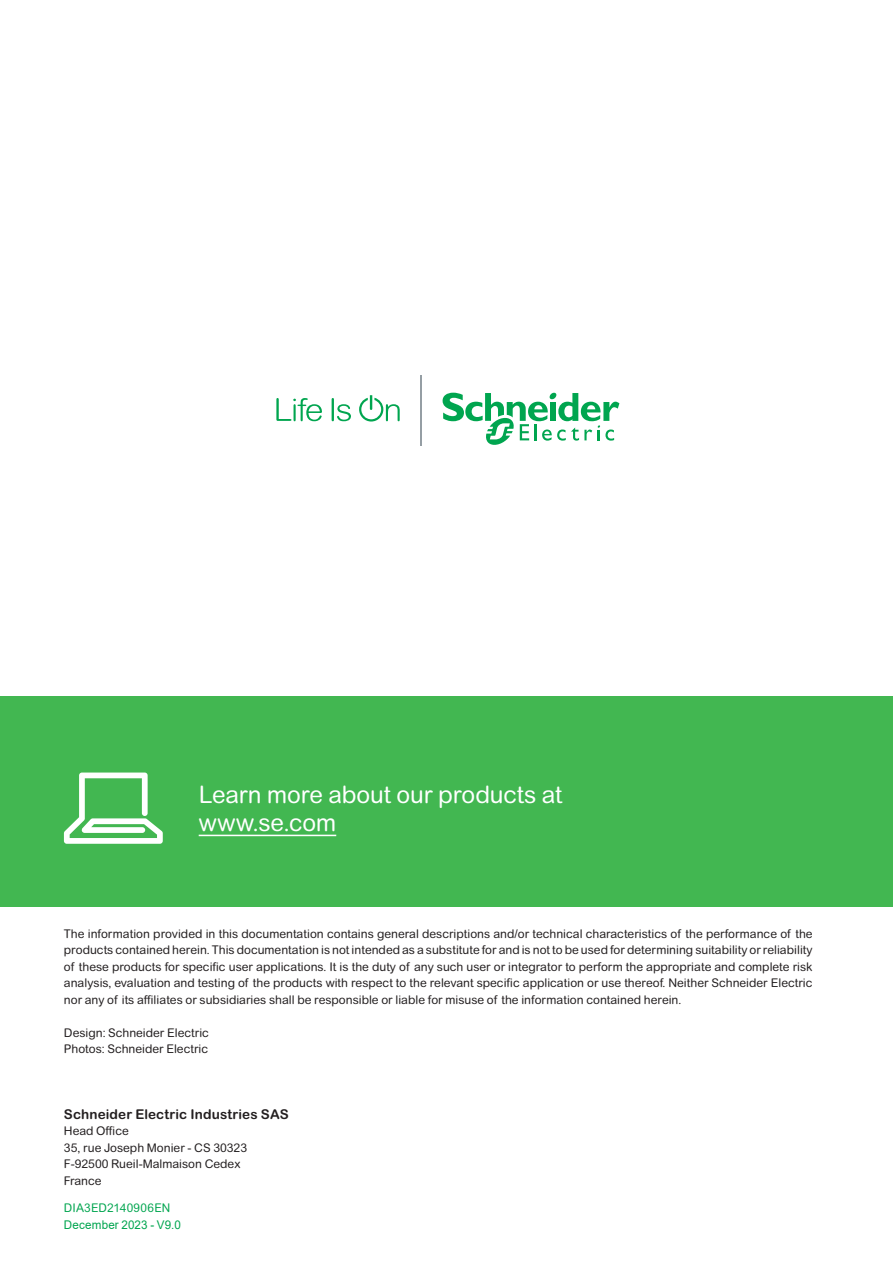
<style>
.page{position:relative;width:893px;height:1263px;background:#fff}
.page>*{position:absolute;margin:0;border:0;box-sizing:border-box;transform-origin:0 0}
.Back_SE_website__16_regular{font:24px "Arial Rounded MT Pro";letter-spacing:-.005em;color:#fff}
.t1{font:700 13.5px "Arial Rounded MT Pro";letter-spacing:.01em;color:#231f20}
.t2{font:12px/16.5px "Arial Rounded MT Pro";color:#231f20}
._4_3_Date{font:12px "Arial";letter-spacing:.015em;color:#00a54f}
._4_3_Date-2{font:12px "Arial Rounded MT Pro";letter-spacing:.015em;color:#00a54f}
</style>
<div class="page">
<div style="left:0;top:696px;width:893px;height:211px;background:#42b751"></div>
<svg style="left:276px;top:398px;width:46px;height:23px"></svg>
<svg style="left:332px;top:398px;width:19px;height:23px"></svg>
<svg style="left:359px;top:395px;width:41px;height:26px"></svg>
<svg style="left:443px;top:392px;width:176px;height:53px"></svg>
<hr style="left:421px;top:375px;width:1px;height:71px;background:#959ea4">
<svg style="left:64px;top:772px;width:99px;height:72px"></svg>
<hr style="left:199px;top:835px;width:137px;height:1px;background:#fff">
<p class="Back_SE_website__16_regular" style="left:199px;top:780px;width:365px">Learn more about our products at</p>
<p class="Back_SE_website__16_regular" style="left:199px;top:809px;width:139px">www.se.com</p>
<p class="t2" style="left:64px;top:925px;width:750px;text-align:justify">The information provided in this documentation contains general descriptions and/or technical characteristics of the performance of the products contained herein. This documentation is not intended as a substitute for and is not to be used for determining suitability or reliability of these products for specific user applications. It is the duty of any such user or integrator to perform the appropriate and complete risk analysis, evaluation and testing of the products with respect to the relevant specific application or use thereof. Neither Schneider Electric nor any of its affiliates or subsidiaries shall be responsible or liable for misuse of the information contained herein.</p>
<p class="t2" style="left:64px;top:1024px;width:147px">Design: Schneider Electric<br>Photos: Schneider Electric</p>
<p class="t1" style="left:64px;top:1106px;width:226px">Schneider Electric Industries SAS</p>
<p class="t2" style="left:64px;top:1123px;width:185px">Head Office<br>35, rue Joseph Monier - CS 30323<br>F-92500 Rueil-Malmaison Cedex<br>France</p>
<p class="_4_3_Date-2" style="left:64px;top:1201px;width:108px">DIA3ED2140906EN</p>
<p class="_4_3_Date" style="left:64px;top:1216px;width:119px">December 2023 - V9.0</p>
</div>
